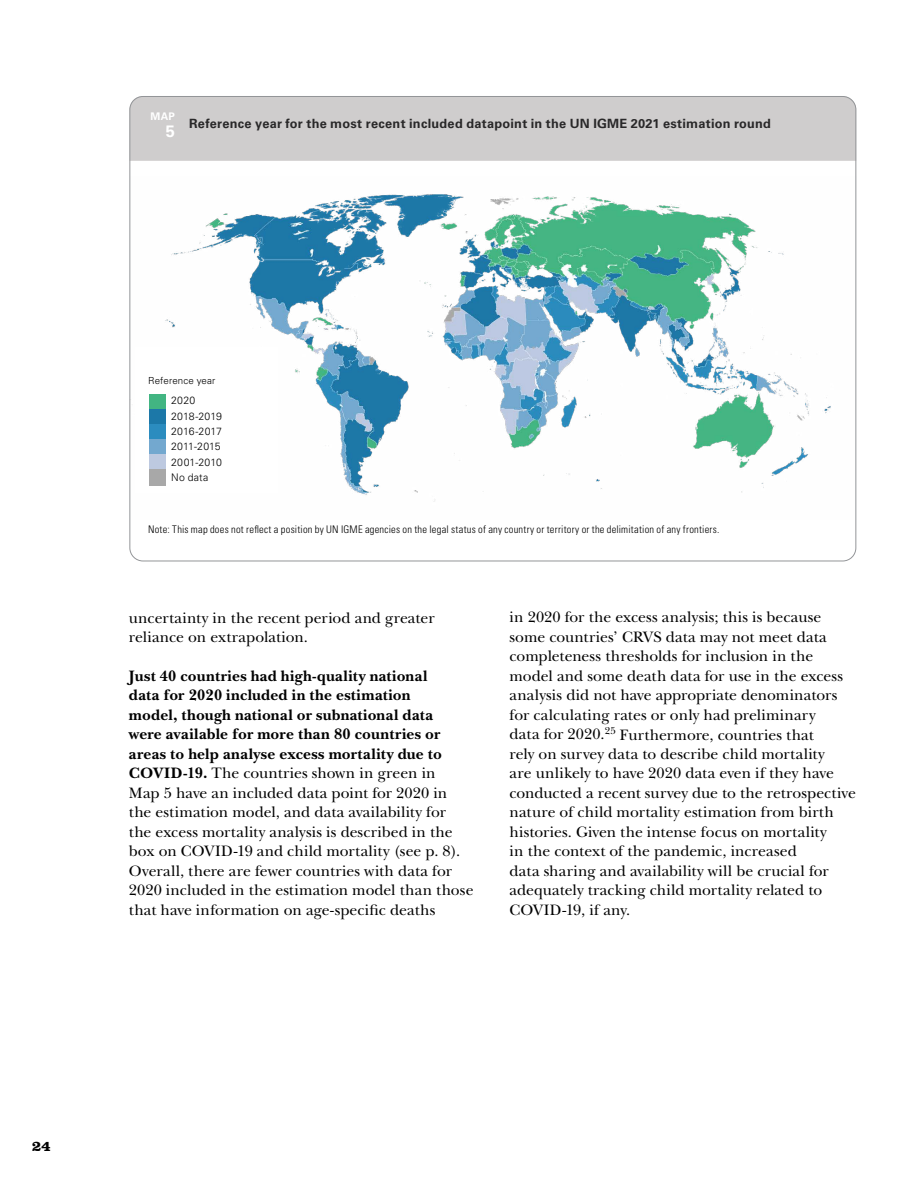
<style>
.page{position:relative;width:918px;height:1188px;background:#fff}
.page>*{position:absolute;margin:0;border:0;box-sizing:border-box;transform-origin:0 0}
.t1{font:700 16.5px "Univers LT Std";color:#fff}
.t2{font:15.75px/19.5px "New Baskerville Std";letter-spacing:.005em;color:#000}
.t3{font:700 15px "Clarendon LT Std";color:#000}
.t4{font:700 12.75px "Univers LT Std";letter-spacing:.02em;color:#292829}
.t5{font:300 condensed 10.5px "Univers LT Std";letter-spacing:.02em;color:#000}
.t6{font:300 10.5px/15.3px "Univers LT Std";letter-spacing:.01em;color:#000}
.t7{font:700 10.5px "Univers LT Std";color:#fff}
.t8{font:300 9.75px "Univers LT Std";letter-spacing:.015em;color:#000}
.s1{font-weight:700}
</style>
<div class="page">
<div style="left:131px;top:96px;width:725px;height:65px;background:#cfcdcd"></div>
<img style="left:165px;top:194px;width:666px;height:308px">
<div style="left:135px;top:347px;width:142px;height:145px;background:#fff"></div>
<div style="left:150px;top:394px;width:16px;height:16px;background:#42b582"></div>
<div style="left:150px;top:409px;width:16px;height:17px;background:#1c78a8"></div>
<div style="left:150px;top:424px;width:16px;height:17px;background:#2b8cbf"></div>
<div style="left:150px;top:440px;width:16px;height:16px;background:#73a8cf"></div>
<div style="left:150px;top:455px;width:16px;height:16px;background:#bdc9e0"></div>
<div style="left:150px;top:470px;width:16px;height:16px;background:#a8a8a8"></div>
<p class="t7" style="left:151px;top:110px;width:26px">MAP</p>
<p class="t1" style="left:166px;top:121px;width:11px">5</p>
<p class="t4" style="left:189px;top:116px;width:583px">Reference year for the most recent included datapoint in the UN IGME 2021 estimation round</p>
<p class="t8" style="left:148px;top:375px;width:69px">Reference year</p>
<p class="t6" style="left:171px;top:393px;width:52px">2020<br>2018-2019<br>2016-2017<br>2011-2015<br>2001-2010<br>No data</p>
<p class="t5" style="left:148px;top:523px;width:573px">Note: This map does not reflect a position by UN IGME agencies on the legal status of any country or territory or the delimitation of any frontiers.</p>
<p class="t2" style="left:129px;top:608px;width:307px">uncertainty in the recent period and greater reliance on extrapolation.</p>
<p class="t2" style="left:129px;top:666px;width:346px"><span class="s1">Just 40 countries had high-quality national<br>data for 2020 included in the estimation<br>model, though national or subnational data<br>were available for more than 80 countries or areas to help analyse excess mortality due to COVID-19.</span> The countries shown in green in<br>Map 5 have an included data point for 2020 in the estimation model, and data availability for<br>the excess mortality analysis is described in the box on COVID-19 and child mortality (see p. 8).<br>Overall, there are fewer countries with data for 2020 included in the estimation model than those that have information on age-specific deaths</p>
<p class="t2" style="left:510px;top:608px;width:348px">in 2020 for the excess analysis; this is because some countries’ CRVS data may not meet data completeness thresholds for inclusion in the model and some death data for use in the excess analysis did not have appropriate denominators for calculating rates or only had preliminary<br>data for 2020.<sup>25</sup> Furthermore, countries that<br>rely on survey data to describe child mortality<br>are unlikely to have 2020 data even if they have conducted a recent survey due to the retrospective nature of child mortality estimation from birth histories. Given the intense focus on mortality<br>in the context of the pandemic, increased<br>data sharing and availability will be crucial for adequately tracking child mortality related to COVID-19, if any.</p>
<p class="t3" style="left:32px;top:1136px;width:20px">24</p>
</div>
